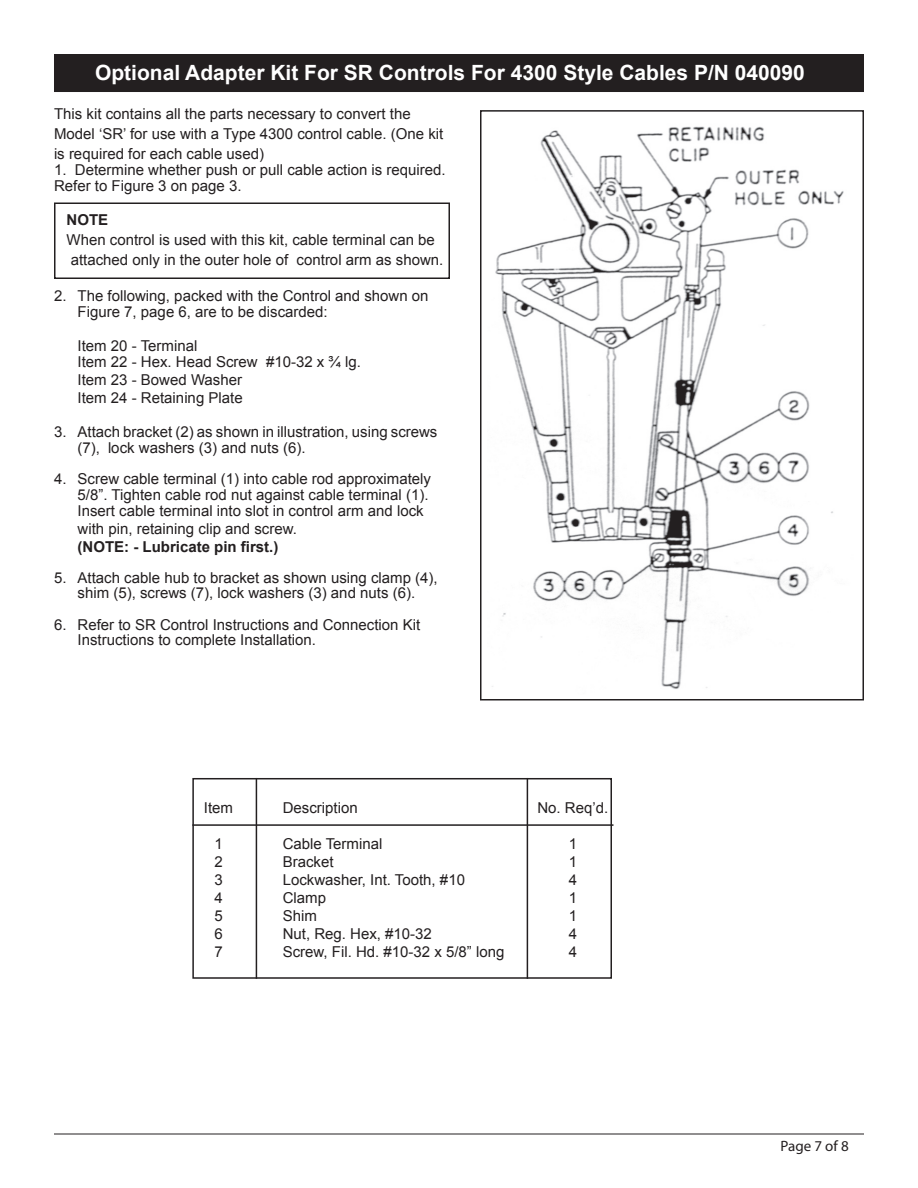
<style>
.page{position:relative;width:918px;height:1188px;background:#fff}
.page>*{position:absolute;margin:0;border:0;box-sizing:border-box;transform-origin:0 0}
.t1{font:700 21px "Arial";color:#fff}
.t2{font:15px/16px "Arial";color:#231f20}
.t3{font:700 15px "Arial";color:#231f20}
.t4{font:15px "Myriad";color:#231f20}
</style>
<div class="page">
<div style="left:192px;top:778px;width:420px;height:201px;border:2px solid #231f20"></div>
<img style="left:492px;top:126px;width:352px;height:563px">
<div style="left:480px;top:110px;width:384px;height:591px;border:2px solid #231f20"></div>
<hr style="left:192px;top:824px;width:421px;height:2px;background:#231f20">
<hr style="left:527px;top:778px;width:1px;height:201px;background:#231f20">
<hr style="left:256px;top:778px;width:1px;height:201px;background:#231f20">
<div style="left:54px;top:202px;width:396px;height:77px;border:2px solid #231f20"></div>
<hr style="left:54px;top:1134px;width:810px;height:1px;background:#231f20">
<div style="left:55px;top:55px;width:808px;height:36px;background:#231f20"></div>
<div style="left:54px;top:54px;width:810px;height:38px;border:2px solid #231f20"></div>
<h1 class="t1" style="left:95px;top:61px;width:711px">Optional Adapter Kit For SR Controls For 4300 Style Cables P/N 040090</h1>
<p class="t2" style="left:54px;top:104px;width:391px;line-height:20px">This kit contains all the parts necessary to convert the<br>Model ‘SR’ for use with a Type 4300 control cable. (One kit is required for each cable used)</p>
<p class="t2" style="left:54px;top:162px;width:393px">1. Determine whether push or pull cable action is required.<br>Refer to Figure 3 on page 3.</p>
<p class="t3" style="left:67px;top:211px;width:43px">NOTE</p>
<p class="t2" style="left:67px;top:230px;width:378px;line-height:20px">When control is used with this kit, cable terminal can be attached only in the outer hole of control arm as shown.</p>
<p class="t2" style="left:78px;top:288px;width:352px;text-indent:-24px">2. The following, packed with the Control and shown on<br>Figure 7, page 6, are to be discarded:</p>
<p class="t2" style="left:78px;top:338px;width:285px">Item 20 - Terminal<br>Item 22 - Hex. Head Screw #10-32 x ¾ lg.</p>
<p class="t2" style="left:78px;top:371px;width:167px;line-height:18px">Item 23 - Bowed Washer<br>Item 24 - Retaining Plate</p>
<p class="t2" style="left:78px;top:424px;width:361px;text-indent:-24px">3. Attach bracket (2) as shown in illustration, using screws (7), lock washers (3) and nuts (6).</p>
<p class="t2" style="left:78px;top:471px;width:355px;line-height:15.6px;text-indent:-24px">4. Screw cable terminal (1) into cable rod approximately<br>5/8”. Tighten cable rod nut against cable terminal (1).<br>Insert cable terminal into slot in control arm and lock</p>
<p class="t2" style="left:78px;top:520px;width:221px">with pin, retaining clip and screw.</p>
<p class="t3" style="left:78px;top:538px;width:202px">(NOTE: - Lubricate pin first.)</p>
<p class="t2" style="left:54px;top:570px;width:385px;line-height:15.6px;text-align:center">5. Attach cable hub to bracket as shown using clamp (4), shim (5), screws (7), lock washers (3) and nuts (6).</p>
<p class="t2" style="left:78px;top:617px;width:344px;line-height:15.6px;text-indent:-24px">6. Refer to SR Control Instructions and Connection Kit<br>Instructions to complete Installation.</p>
<p class="t2" style="left:204px;top:800px;width:31px">Item</p>
<p class="t2" style="left:283px;top:800px;width:77px">Description</p>
<p class="t2" style="left:537px;top:800px;width:72px">No. Req’d.</p>
<p class="t2" style="left:214px;top:836px;width:10px">1</p>
<p class="t2" style="left:283px;top:836px;width:101px">Cable Terminal</p>
<p class="t2" style="left:569px;top:836px;width:10px">1</p>
<p class="t2" style="left:214px;top:854px;width:10px">2</p>
<p class="t2" style="left:283px;top:854px;width:52px">Bracket</p>
<p class="t2" style="left:569px;top:854px;width:10px">1</p>
<p class="t2" style="left:214px;top:872px;width:10px">3</p>
<p class="t2" style="left:283px;top:872px;width:184px">Lockwasher, Int. Tooth, #10</p>
<p class="t2" style="left:569px;top:872px;width:10px">4</p>
<p class="t2" style="left:214px;top:890px;width:10px">4</p>
<p class="t2" style="left:283px;top:890px;width:45px">Clamp</p>
<p class="t2" style="left:569px;top:890px;width:10px">1</p>
<p class="t2" style="left:214px;top:908px;width:10px">5</p>
<p class="t2" style="left:283px;top:908px;width:36px">Shim</p>
<p class="t2" style="left:569px;top:908px;width:10px">1</p>
<p class="t2" style="left:214px;top:926px;width:10px">6</p>
<p class="t2" style="left:283px;top:926px;width:151px">Nut, Reg. Hex, #10-32</p>
<p class="t2" style="left:569px;top:926px;width:10px">4</p>
<p class="t2" style="left:214px;top:944px;width:10px">7</p>
<p class="t2" style="left:283px;top:944px;width:223px">Screw, Fil. Hd. #10-32 x 5/8” long</p>
<p class="t2" style="left:569px;top:944px;width:10px">4</p>
<p class="t4" style="left:781px;top:1141px;width:70px">Page 7 of 8</p>
</div>
